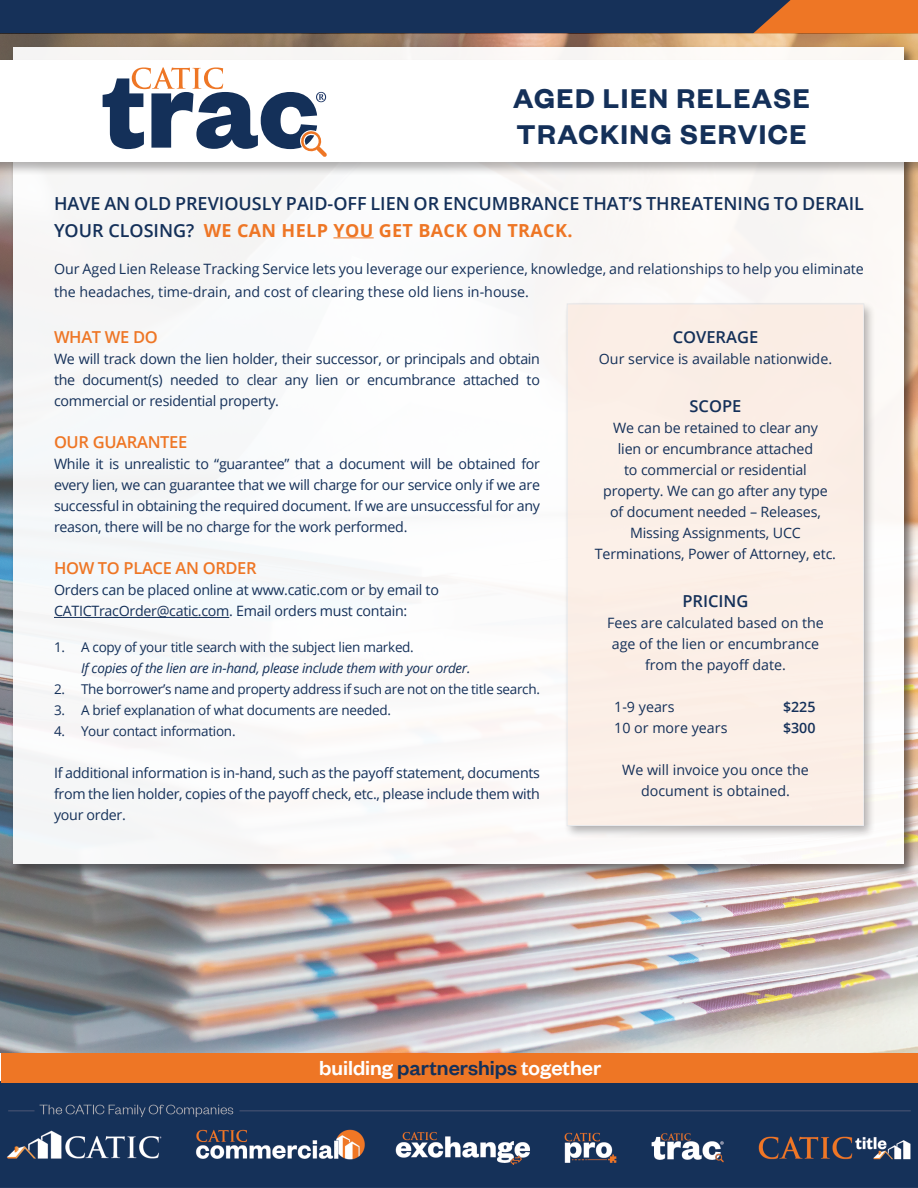
<style>
.page{position:relative;width:918px;height:1188px;background:#fff}
.page>*{position:absolute;margin:0;border:0;box-sizing:border-box;transform-origin:0 0}
.t1{font:600 30px/36px "Founders Grotesk";letter-spacing:.05em;color:#143059}
.t2{font:500 22.5px "Founders Grotesk";color:#fff}
.t3{font:600 18px/27px "Open Sans";color:#143059}
.t4{font:600 16.5px "Open Sans";letter-spacing:-.02em;color:#ee7625}
.t5{font:600 16.5px "Open Sans";color:#143059}
.t6{font:14.25px/21px "Open Sans";letter-spacing:-.01em;color:#143059;text-align:justify}
.t7{font:600 14.25px "Open Sans";color:#143059}
.t8{font:13.5px "Open Sans";letter-spacing:-.02em;color:#143059}
.t9{font:italic 13.5px "Open Sans";letter-spacing:-.02em;color:#143059}
.s1{font-weight:700;color:#ee7625}
.s2{color:#143059}
</style>
<div class="page">
<div style="left:0;top:0;width:918px;height:34px;background:#163159"></div>
<svg style="left:753px;top:0;width:165px;height:34px;background:#d46e2b"></svg>
<img style="left:0;top:34px;width:918px;height:1019px">
<div style="left:9px;top:45px;width:908px;height:833px;background:#231f20;opacity:.64"></div>
<div style="left:14px;top:47px;width:890px;height:817px;background:#fff"></div>
<div style="left:563px;top:301px;width:313px;height:539px;background:#231f20;opacity:.64"></div>
<div style="left:567px;top:304px;width:297px;height:522px;background:#fbefe6"></div>
<div style="left:0;top:58px;width:918px;height:118px;background:#231f20;opacity:.33"></div>
<div style="left:0;top:61px;width:918px;height:101px;background:#fff"></div>
<hr style="left:333px;top:237px;width:41px;height:1px;background:#ee7625">
<svg style="left:103px;top:67px;width:224px;height:90px"></svg>
<hr style="left:54px;top:617px;width:175px;height:1px;background:#143059">
<img style="left:0;top:1081px;width:918px;height:107px">
<div style="left:1px;top:1053px;width:917px;height:30px;background:#ee7625"></div>
<h1 class="t1" style="left:513px;top:79px;width:298px">AGED LIEN RELEASE<br>TRACKING SERVICE</h1>
<p class="t3" style="left:54px;top:189px;width:811px">HAVE AN OLD PREVIOUSLY PAID-OFF LIEN OR ENCUMBRANCE THAT’S THREATENING TO DERAIL<br>YOUR CLOSING? <span class="s1">WE CAN HELP YOU GET BACK ON TRACK.</span></p>
<p class="t6" style="left:54px;top:257px;width:811px;line-height:22.5px">Our Aged Lien Release Tracking Service lets you leverage our experience, knowledge, and relationships to help you eliminate the headaches, time-drain, and cost of clearing these old liens in-house.</p>
<p class="t4" style="left:54px;top:326px;width:105px">WHAT WE DO</p>
<p class="t6" style="left:54px;top:348px;width:488px">We will track down the lien holder, their successor, or principals and obtain the document(s) needed to clear any lien or encumbrance attached to commercial or residential property.</p>
<p class="t4" style="left:54px;top:431px;width:135px">OUR GUARANTEE</p>
<p class="t6" style="left:54px;top:453px;width:488px">While it is unrealistic to “guarantee” that a document will be obtained for every lien, we can guarantee that we will charge for our service only if we are successful in obtaining the required document. If we are unsuccessful for any reason, there will be no charge for the work performed.</p>
<p class="t4" style="left:54px;top:557px;width:204px">HOW TO PLACE AN ORDER</p>
<p class="t6" style="left:54px;top:579px;width:386px">Orders can be placed online at www.catic.com or by email to<br>CATICTracOrder@catic.com. Email orders must contain:</p>
<p class="t8" style="left:54px;top:638px;width:361px">1. A copy of your title search with the subject lien marked.</p>
<p class="t9" style="left:81px;top:659px;width:391px">If copies of the lien are in-hand, please include them with your order.</p>
<p class="t8" style="left:54px;top:680px;width:488px">2. The borrower’s name and property address if such are not on the title search.</p>
<p class="t8" style="left:54px;top:701px;width:339px">3. A brief explanation of what documents are needed.</p>
<p class="t8" style="left:54px;top:722px;width:183px">4. Your contact information.</p>
<p class="t6" style="left:54px;top:762px;width:488px">If additional information is in-hand, such as the payoff statement, documents from the lien holder, copies of the payoff check, etc., please include them with your order.</p>
<p class="t5" style="left:673px;top:326px;width:87px">COVERAGE</p>
<p class="t6" style="left:599px;top:348px;width:235px">Our service is available nationwide.</p>
<p class="t5" style="left:690px;top:395px;width:53px">SCOPE</p>
<p class="t6" style="left:595px;top:417px;width:243px;text-align:center">We can be retained to clear any<br>lien or encumbrance attached<br>to commercial or residential property. We can go after any type of document needed – Releases,<br>Missing Assignments, UCC<br>Terminations, Power of Attorney, etc.</p>
<p class="t5" style="left:682px;top:590px;width:68px">PRICING</p>
<p class="t6" style="left:607px;top:612px;width:218px;text-align:center">Fees are calculated based on the age of the lien or encumbrance from the payoff date.</p>
<p class="t6" style="left:614px;top:696px;width:62px">1-9 years</p>
<p class="t7" style="left:783px;top:697px;width:34px">$225</p>
<p class="t6" style="left:614px;top:717px;width:115px">10 or more years</p>
<p class="t7" style="left:783px;top:718px;width:34px">$300</p>
<p class="t6" style="left:622px;top:759px;width:188px;text-align:center">We will invoice you once the document is obtained.</p>
<h2 class="t2" style="left:319px;top:1054px;width:283px">building <span class="s2">partnerships</span> together</h2>
</div>
